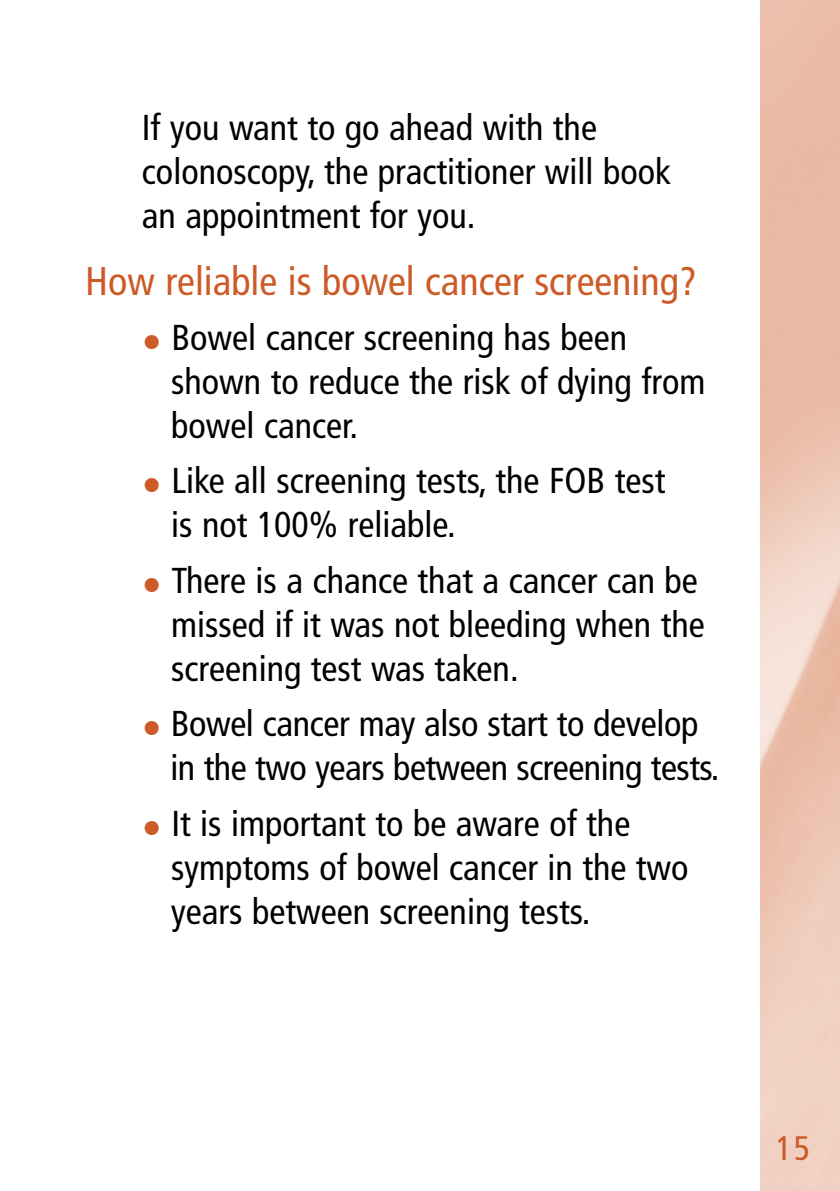
<style>
.page{position:relative;width:840px;height:1191px;background:#fff}
.page>*{position:absolute;margin:0;border:0;box-sizing:border-box;transform-origin:0 0}
.t1{font:condensed 40px "Frutiger";color:#cc5b27}
.t2{font:condensed 36px/44px "Frutiger";color:#000}
.t3{font:condensed 34px "Frutiger";color:#cc5b27}
.s1{font-size:40px;color:#cc5b27}
</style>
<div class="page">
<p class="t2" style="left:142px;top:109px;width:530px">If you want to go ahead with the colonoscopy, the practitioner will book an appointment for you.</p>
<h2 class="t1" style="left:85px;top:265px;width:613px">How reliable is bowel cancer screening?</h2>
<p class="t2" style="left:171px;top:318px;width:535px;text-indent:-29px"><span class="s1">•</span> Bowel cancer screening has been shown to reduce the risk of dying from bowel cancer.</p>
<p class="t2" style="left:171px;top:462px;width:495px;text-indent:-29px"><span class="s1">•</span> Like all screening tests, the FOB test is not 100% reliable.</p>
<p class="t2" style="left:171px;top:561px;width:534px;text-indent:-29px"><span class="s1">•</span> There is a chance that a cancer can be missed if it was not bleeding when the screening test was taken.</p>
<p class="t2" style="left:170px;top:704px;width:550px;text-indent:-29px"><span class="s1">•</span> Bowel cancer may also start to develop in the two years between screening tests.</p>
<p class="t2" style="left:171px;top:804px;width:518px;text-indent:-29px"><span class="s1">•</span> It is important to be aware of the symptoms of bowel cancer in the two years between screening tests.</p>
<p class="t3" style="left:775px;top:1134px;width:36px">15</p>
</div>
